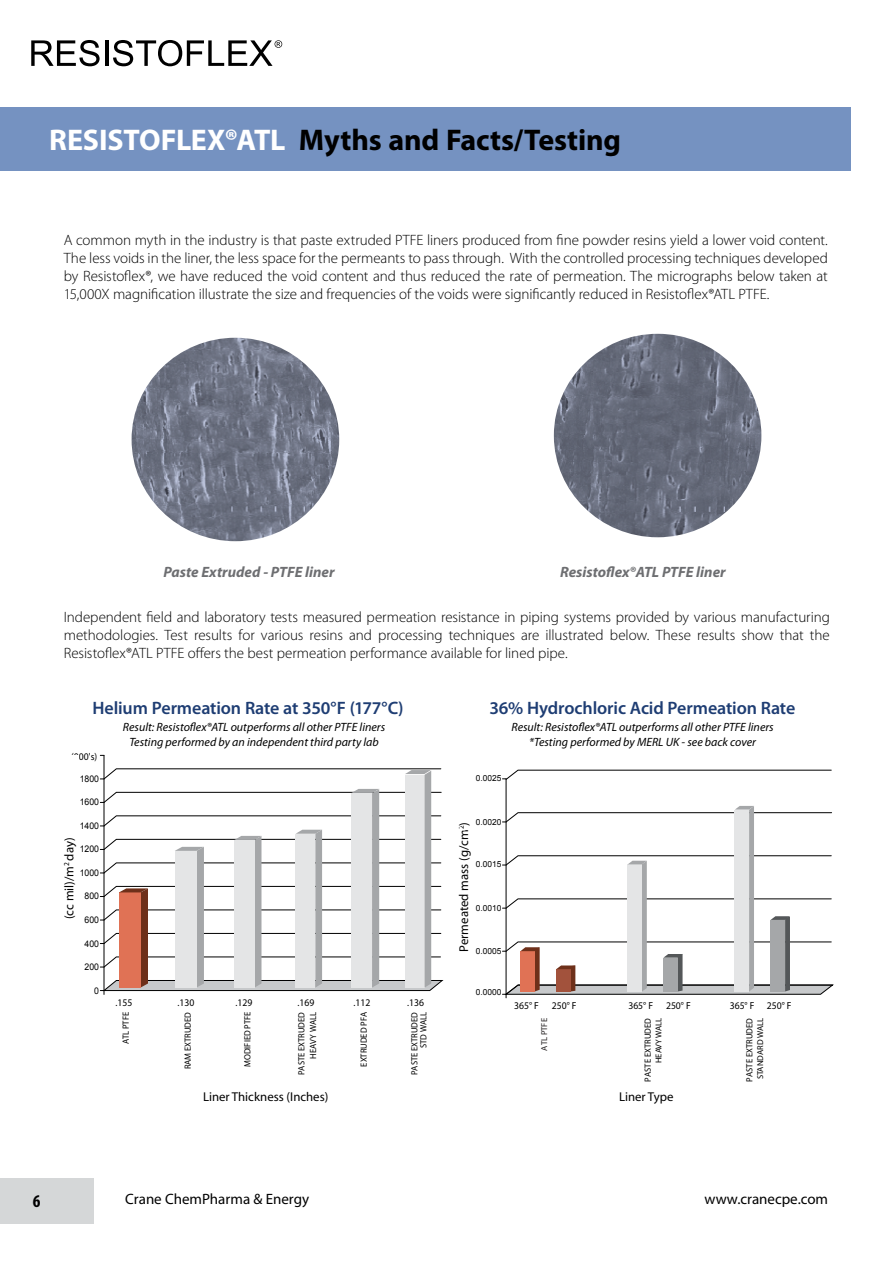
<style>
.page{position:relative;width:893px;height:1263px;background:#fff}
.page>*{position:absolute;margin:0;border:0;box-sizing:border-box;transform-origin:0 0}
.t1{font:700 30px "Myriad Pro";letter-spacing:-.005em;color:#000}
.t2{font:600 18px "Myriad Pro";letter-spacing:-.005em;color:#1e3d73}
.t3{font:700 condensed 18px "Myriad Pro";color:#000}
.t4{font:300 15px/18px "Myriad Pro";letter-spacing:-.005em;color:#000;text-align:justify}
.t5{font:italic 700 15px "Myriad Pro";color:#6d6e71}
.t6{font:15px "Myriad Pro";color:#000}
.t7{font:12.75px "Myriad";color:#000}
.t8{font:italic 12px/14.4px "Myriad Pro";color:#000;text-align:center}
.t9{font:10.2px "Myriad Pro";color:#000;scale:.95 1}
.t10{font:9.15px "Arial";color:#000;scale:.95 1}
.t11{font:9px/11.7px "Myriad Pro";color:#000;text-align:right;scale:.95 1}
.t12{font:8.55px "Myriad Pro";color:#000}
.t13{font:8.55px "Myriad";color:#231f20}
.t14{font:8.4px "Arial";color:#000}
.s1{color:#fff}
</style>
<div class="page">
<svg style="left:31px;top:40px;width:69px;height:26px"></svg>
<hr style="left:105px;top:40px;width:3px;height:26px;background:#000">
<svg style="left:113px;top:40px;width:169px;height:26px"></svg>
<div style="left:0;top:107px;width:850px;height:64px;background:#7592c1"></div>
<div style="left:0;top:1178px;width:94px;height:45px;background:#d5d7d8"></div>
<hr style="left:104px;top:755px;width:1px;height:235px;background:#000">
<hr style="left:506px;top:779px;width:1px;height:215px;background:#000">
<svg style="left:502px;top:770px;width:329px;height:9px"></svg>
<svg style="left:502px;top:806px;width:331px;height:192px"></svg>
<svg style="left:100px;top:769px;width:343px;height:225px"></svg>
<img style="left:132px;top:338px;width:207px;height:203px">
<img style="left:554px;top:334px;width:207px;height:203px">
<h1 class="t1" style="left:49px;top:121px;width:573px"><span class="s1">RESISTOFLEX®ATL</span> Myths and Facts/Testing</h1>
<p class="t4" style="left:64px;top:232px;width:766px">A common myth in the industry is that paste extruded PTFE liners produced from fine powder resins yield a lower void content.<br>The less voids in the liner, the less space for the permeants to pass through. With the controlled processing techniques developed by Resistoflex®, we have reduced the void content and thus reduced the rate of permeation. The micrographs below taken at 15,000X magnification illustrate the size and frequencies of the voids were significantly reduced in Resistoflex®ATL PTFE.</p>
<p class="t5" style="left:163px;top:562px;width:173px">Paste Extruded - PTFE liner</p>
<p class="t5" style="left:560px;top:562px;width:167px">Resistoflex®ATL PTFE liner</p>
<p class="t4" style="left:64px;top:608px;width:768px">Independent field and laboratory tests measured permeation resistance in piping systems provided by various manufacturing methodologies. Test results for various resins and processing techniques are illustrated below. These results show that the Resistoflex®ATL PTFE offers the best permeation performance available for lined pipe.</p>
<p class="t2" style="left:92px;top:697px;width:313px">Helium Permeation Rate at 350°F (177°C)</p>
<p class="t2" style="left:489px;top:697px;width:307px">36% Hydrochloric Acid Permeation Rate</p>
<p class="t8" style="left:511px;top:720px;width:264px">Result: Resistoflex®ATL outperforms all other PTFE liners *Testing performed by MERL UK - see back cover</p>
<p class="t8" style="left:123px;top:720px;width:264px">Result: Resistoflex®ATL outperforms all other PTFE liners<br>Testing performed by an independent third party lab</p>
<p class="t9" style="left:71px;top:750px;width:29px">(000's)</p>
<p class="t10" style="left:80px;top:773px;width:22px">1800</p>
<p class="t10" style="left:80px;top:796px;width:22px">1600</p>
<p class="t10" style="left:80px;top:820px;width:22px">1400</p>
<p class="t7" style="left:63px;top:919px;width:83px;rotate:-90deg">(cc mil)/m<sup>2</sup> day)</p>
<p class="t10" style="left:80px;top:843px;width:22px">1200</p>
<p class="t10" style="left:80px;top:867px;width:22px">1000</p>
<p class="t10" style="left:85px;top:890px;width:17px">800</p>
<p class="t10" style="left:85px;top:914px;width:17px">600</p>
<p class="t10" style="left:85px;top:937px;width:17px">400</p>
<p class="t10" style="left:85px;top:961px;width:17px">200</p>
<p class="t10" style="left:94px;top:984px;width:7px">0</p>
<p class="t14" style="left:476px;top:773px;width:27px">0.0025</p>
<p class="t14" style="left:476px;top:816px;width:27px">0.0020</p>
<p class="t7" style="left:458px;top:952px;width:131px;rotate:-90deg">Permeated mass (g/cm<sup>2</sup>)</p>
<p class="t14" style="left:476px;top:859px;width:27px">0.0015</p>
<p class="t14" style="left:476px;top:902px;width:27px">0.0010</p>
<p class="t14" style="left:476px;top:946px;width:27px">0.0005</p>
<p class="t9" style="left:115px;top:997px;width:19px">.155</p>
<p class="t9" style="left:178px;top:997px;width:19px">.130</p>
<p class="t9" style="left:235px;top:997px;width:19px">.129</p>
<p class="t9" style="left:298px;top:997px;width:19px">.169</p>
<p class="t9" style="left:353px;top:997px;width:19px">.112</p>
<p class="t9" style="left:407px;top:997px;width:19px">.136</p>
<p class="t11" style="left:241px;top:1067px;width:60px;rotate:-90deg">MODIFIED PTFE</p>
<p class="t11" style="left:120px;top:1044px;width:36px;rotate:-90deg">ATL PTFE</p>
<p class="t11" style="left:182px;top:1069px;width:62px;rotate:-90deg">RAM EXTRUDED</p>
<p class="t11" style="left:296px;top:1075px;width:68px;rotate:-90deg">PASTE EXTRUDED<br>HEAVY WALL</p>
<p class="t11" style="left:358px;top:1067px;width:59px;rotate:-90deg">EXTRUDED PFA</p>
<p class="t11" style="left:410px;top:1075px;width:68px;line-height:9.1px;rotate:-90deg">PASTE EXTRUDED<br>STD WALL</p>
<p class="t14" style="left:476px;top:986px;width:27px">0.0000</p>
<p class="t9" style="left:514px;top:999px;width:28px">365° F</p>
<p class="t9" style="left:552px;top:999px;width:28px">250° F</p>
<p class="t9" style="left:628px;top:999px;width:28px">365° F</p>
<p class="t9" style="left:666px;top:999px;width:28px">250° F</p>
<p class="t9" style="left:730px;top:999px;width:67px">365° F 250° F</p>
<p class="t13" style="left:540px;top:1051px;width:34px;rotate:-90deg">ATL PTFE</p>
<p class="t12" style="left:653px;top:1063px;width:47px;rotate:-90deg">HEAVY WALL</p>
<p class="t12" style="left:755px;top:1079px;width:63px;rotate:-90deg">STANDARD WALL</p>
<p class="t11" style="left:642px;top:1081px;width:68px;rotate:-90deg">PASTE EXTRUDED</p>
<p class="t11" style="left:744px;top:1081px;width:68px;rotate:-90deg">PASTE EXTRUDED</p>
<p class="t7" style="left:203px;top:1090px;width:127px">Liner Thickness (Inches)</p>
<p class="t7" style="left:619px;top:1090px;width:56px">Liner Type</p>
<p class="t3" style="left:33px;top:1190px;width:9px">6</p>
<p class="t6" style="left:125px;top:1190px;width:185px">Crane ChemPharma &amp; Energy</p>
<p class="t6" style="left:704px;top:1190px;width:125px">www.cranecpe.com</p>
</div>
